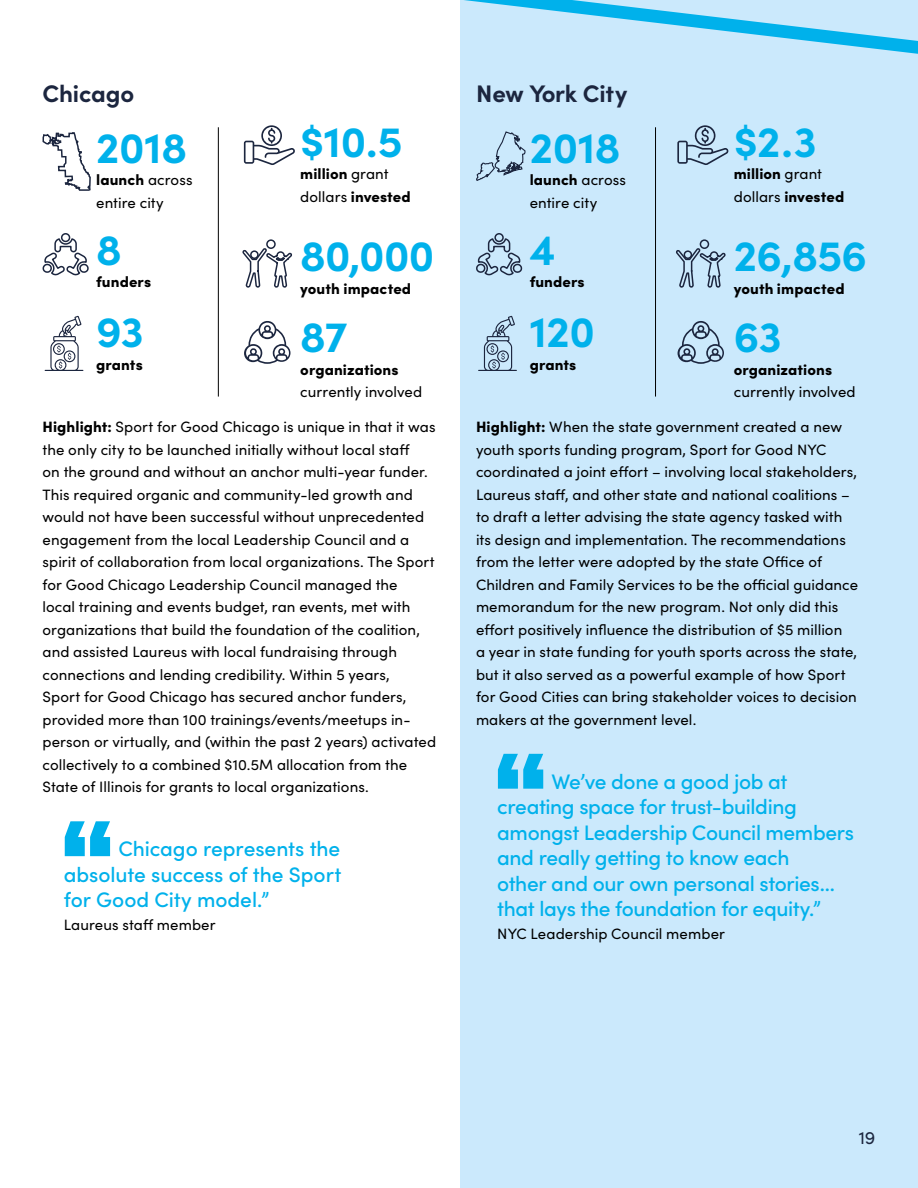
<style>
.page{position:relative;width:918px;height:1188px;background:#fff}
.page>*{position:absolute;margin:0;border:0;box-sizing:border-box;transform-origin:0 0}
.t1{font:700 43.35px "Sofia Pro";letter-spacing:-.01em;color:#00b1eb}
.t2{font:700 24px "Sofia Pro";letter-spacing:-.005em;color:#1c263f}
.t3{font:500 21px/25.5px "Sofia Pro";letter-spacing:-.015em;color:#00b1eb;text-align:justify}
.t4{font:18px "Sofia Pro";color:#1c263f}
.t5{font:15px/22.5px "Sofia Pro";letter-spacing:.005em;color:#000}
.t6{font:900 15px/22.5px "Sofia Pro";letter-spacing:.005em;color:#000}
.s1{font-weight:900}
.s2{font-weight:400}
</style>
<div class="page">
<div style="left:460px;top:0;width:458px;height:1188px;background:#cbe9fc"></div>
<svg style="left:464px;top:0;width:454px;height:54px"></svg>
<svg style="left:244px;top:125px;width:51px;height:40px"></svg>
<svg style="left:242px;top:248px;width:50px;height:40px"></svg>
<div style="left:266px;top:239px;width:10px;height:10px;border:2px solid #1c263f;border-radius:50%"></div>
<svg style="left:244px;top:321px;width:47px;height:43px"></svg>
<svg style="left:45px;top:316px;width:38px;height:55px"></svg>
<svg style="left:42px;top:233px;width:47px;height:43px"></svg>
<svg style="left:42px;top:132px;width:49px;height:59px"></svg>
<svg style="left:65px;top:821px;width:45px;height:35px"></svg>
<svg style="left:677px;top:125px;width:52px;height:40px"></svg>
<svg style="left:676px;top:247px;width:50px;height:41px"></svg>
<div style="left:700px;top:239px;width:9px;height:10px;border:2px solid #1c263f;border-radius:50%"></div>
<svg style="left:678px;top:321px;width:46px;height:43px"></svg>
<svg style="left:478px;top:316px;width:39px;height:55px"></svg>
<svg style="left:476px;top:233px;width:47px;height:43px"></svg>
<svg style="left:476px;top:131px;width:50px;height:50px"></svg>
<svg style="left:498px;top:754px;width:45px;height:35px"></svg>
<hr style="left:655px;top:127px;width:1px;height:270px;background:#000">
<hr style="left:218px;top:127px;width:1px;height:270px;background:#000">
<h2 class="t2" style="left:43px;top:75px;width:93px">Chicago</h2>
<h1 class="t1" style="left:96px;top:114px;width:92px">2018</h1>
<p class="t5" style="left:96px;top:168px;width:98px"><span class="s1">launch</span> across entire city</p>
<h1 class="t1" style="left:96px;top:216px;width:27px">8</h1>
<p class="t6" style="left:96px;top:270px;width:56px">funders</p>
<h1 class="t1" style="left:96px;top:298px;width:49px">93</h1>
<p class="t6" style="left:96px;top:352px;width:48px">grants</p>
<h1 class="t1" style="left:300px;top:108px;width:104px">$10.5</h1>
<p class="t6" style="left:300px;top:161px;width:112px">million <span class="s2">grant dollars</span> invested</p>
<h1 class="t1" style="left:300px;top:223px;width:136px">80,000</h1>
<p class="t6" style="left:300px;top:276px;width:112px">youth impacted</p>
<h1 class="t1" style="left:300px;top:304px;width:49px">87</h1>
<p class="t6" style="left:300px;top:357px;width:100px">organizations</p>
<p class="t5" style="left:300px;top:380px;width:123px">currently involved</p>
<p class="t5" style="left:43px;top:415px;width:395px"><span class="s1">Highlight:</span> Sport for Good Chicago is unique in that it was the only city to be launched initially without local staff<br>on the ground and without an anchor multi-year funder.<br>This required organic and community-led growth and would not have been successful without unprecedented engagement from the local Leadership Council and a spirit of collaboration from local organizations. The Sport for Good Chicago Leadership Council managed the<br>local training and events budget, ran events, met with organizations that build the foundation of the coalition, and assisted Laureus with local fundraising through connections and lending credibility. Within 5 years,<br>Sport for Good Chicago has secured anchor funders, provided more than 100 trainings/events/meetups in&shy;person or virtually, and (within the past 2 years) activated collectively to a combined $10.5M allocation from the State of Illinois for grants to local organizations.</p>
<h3 class="t3" style="left:64px;top:835px;width:279px;text-indent:55px">Chicago represents the absolute success of the Sport for Good City model.”</h3>
<p class="t5" style="left:64px;top:912px;width:153px">Laureus staff member</p>
<h2 class="t2" style="left:476px;top:75px;width:153px">New York City</h2>
<h1 class="t1" style="left:530px;top:114px;width:92px">2018</h1>
<p class="t5" style="left:530px;top:168px;width:98px"><span class="s1">launch</span> across entire city</p>
<h1 class="t1" style="left:530px;top:216px;width:27px">4</h1>
<p class="t6" style="left:530px;top:270px;width:56px">funders</p>
<h1 class="t1" style="left:530px;top:298px;width:67px">120</h1>
<p class="t6" style="left:530px;top:352px;width:48px">grants</p>
<h1 class="t1" style="left:734px;top:108px;width:85px">$2.3</h1>
<p class="t6" style="left:734px;top:161px;width:112px">million <span class="s2">grant dollars</span> invested</p>
<h1 class="t1" style="left:734px;top:223px;width:135px">26,856</h1>
<p class="t6" style="left:734px;top:276px;width:112px">youth impacted</p>
<h1 class="t1" style="left:734px;top:304px;width:50px">63</h1>
<p class="t6" style="left:734px;top:357px;width:100px">organizations</p>
<p class="t5" style="left:734px;top:380px;width:123px">currently involved</p>
<p class="t5" style="left:476px;top:415px;width:384px"><span class="s1">Highlight:</span> When the state government created a new youth sports funding program, Sport for Good NYC coordinated a joint effort – involving local stakeholders, Laureus staff, and other state and national coalitions – to draft a letter advising the state agency tasked with its design and implementation. The recommendations from the letter were adopted by the state Office of Children and Family Services to be the official guidance memorandum for the new program. Not only did this effort positively influence the distribution of $5 million<br>a year in state funding for youth sports across the state, but it also served as a powerful example of how Sport for Good Cities can bring stakeholder voices to decision makers at the government level.</p>
<h3 class="t3" style="left:497px;top:767px;width:358px;text-align:left;text-indent:54px">We’ve done a good job at creating space for trust-building amongst Leadership Council members and really getting to know each<br>other and our own personal stories… that lays the foundation for equity.”</h3>
<p class="t5" style="left:497px;top:921px;width:229px">NYC Leadership Council member</p>
<p class="t4" style="left:859px;top:1125px;width:18px">19</p>
</div>
